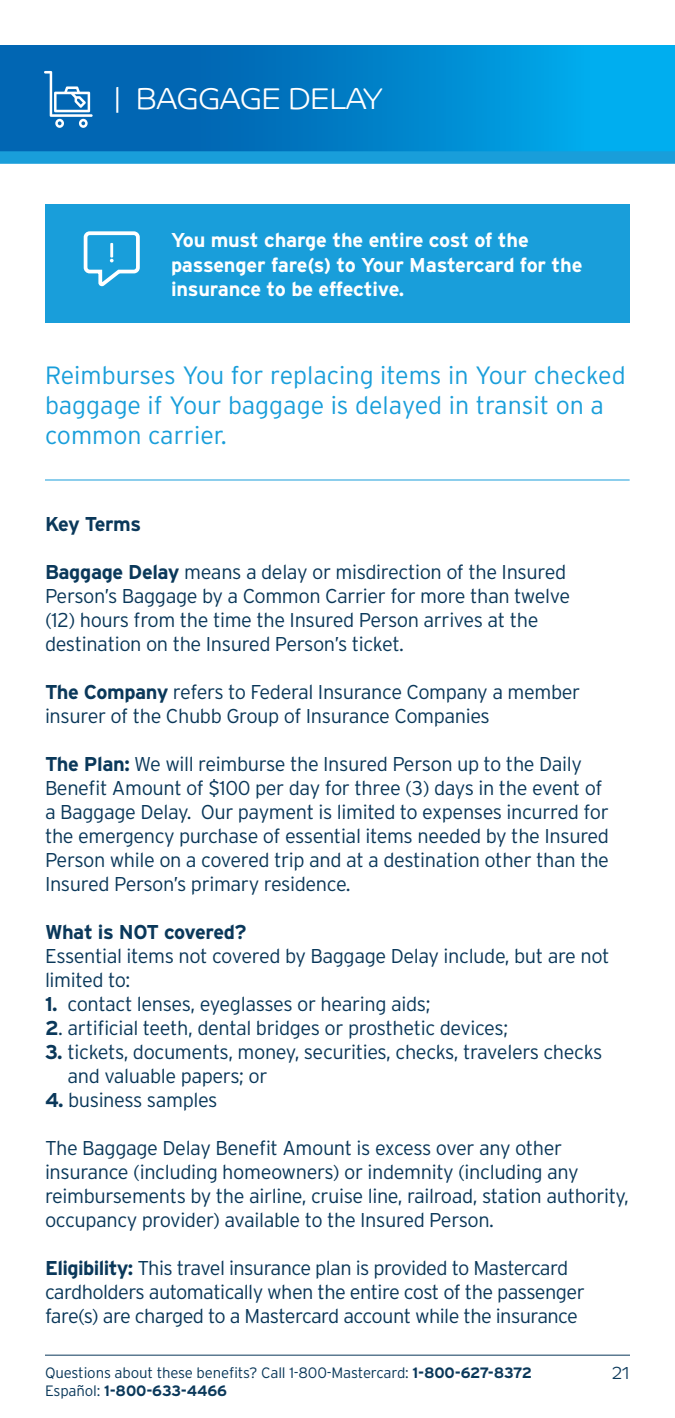
<style>
.page{position:relative;width:675px;height:1418px;background:#fff}
.page>*{position:absolute;margin:0;border:0;box-sizing:border-box;transform-origin:0 0}
.t1{font:30px "Barclaycard Co Lt";color:#fff}
.t2{font:300 25px/30px "Interstate";color:#199eda}
.t3{font:300 20px/24px "Interstate";letter-spacing:-.02em;color:#0a385a}
.t4{font:700 20px/24px "Interstate";letter-spacing:-.01em;color:#fff}
.t5{font:700 20px "Interstate";letter-spacing:-.025em;color:#0a385a}
.t6{font:17.5px "Barclaycard Co Lt";color:#0a385a}
.t7{font:300 15px "Interstate";letter-spacing:-.01em;color:#0a385a}
.t8{font:700 15px "Interstate";letter-spacing:-.01em;color:#0a385a}
.s1{font-weight:700}
.s2{font-weight:300}
</style>
<div class="page">
<hr style="left:45px;top:1354px;width:585px;height:1px;background:#0a385a">
<hr style="left:45px;top:479px;width:585px;height:1px;background:#199eda">
<svg style="left:0;top:45px;width:675px;height:106px;background:#0082ca"></svg>
<div style="left:0;top:151px;width:675px;height:13px;background:#199eda"></div>
<svg style="left:44px;top:71px;width:49px;height:57px"></svg>
<div style="left:45px;top:204px;width:585px;height:119px;background:#199eda"></div>
<svg style="left:83px;top:231px;width:57px;height:56px"></svg>
<hr style="left:110px;top:243px;width:3px;height:14px;background:#fff">
<h1 class="t1" style="left:114px;top:81px;width:270px">| BAGGAGE DELAY</h1>
<p class="t4" style="left:171px;top:228px;width:413px">You must charge the entire cost of the passenger fare(s) to Your Mastercard for the insurance to be effective.</p>
<p class="t2" style="left:45px;top:360px;width:582px">Reimburses You for replacing items in Your checked baggage if Your baggage is delayed in transit on a common carrier.</p>
<p class="t5" style="left:45px;top:512px;width:98px">Key Terms</p>
<p class="t3" style="left:45px;top:559px;width:527px"><span class="s1">Baggage Delay</span> means a delay or misdirection of the Insured Person’s Baggage by a Common Carrier for more than twelve (12) hours from the time the Insured Person arrives at the destination on the Insured Person’s ticket.</p>
<p class="t3" style="left:45px;top:679px;width:537px"><span class="s1">The Company</span> refers to Federal Insurance Company a member insurer of the Chubb Group of Insurance Companies</p>
<p class="t3" style="left:45px;top:751px;width:566px"><span class="s1">The Plan:</span> We will reimburse the Insured Person up to the Daily Benefit Amount of $100 per day for three (3) days in the event of a Baggage Delay. Our payment is limited to expenses incurred for the emergency purchase of essential items needed by the Insured Person while on a covered trip and at a destination other than the Insured Person’s primary residence.</p>
<p class="t5" style="left:45px;top:920px;width:203px">What is NOT covered?</p>
<p class="t3" style="left:45px;top:943px;width:566px">Essential items not covered by Baggage Delay include, but are not limited to:</p>
<p class="t3" style="left:45px;top:991px;width:387px"><span class="s1">1.</span> contact lenses, eyeglasses or hearing aids;</p>
<p class="t3" style="left:45px;top:1015px;width:465px"><span class="s1">2</span>. artificial teeth, dental bridges or prosthetic devices;</p>
<p class="t3" style="left:68px;top:1039px;width:537px;text-indent:-23px"><span class="s1">3.</span> tickets, documents, money, securities, checks, travelers checks and valuable papers; or</p>
<p class="t3" style="left:45px;top:1087px;width:174px"><span class="s1">4.</span> business samples</p>
<p class="t3" style="left:45px;top:1135px;width:586px">The Baggage Delay Benefit Amount is excess over any other insurance (including homeowners) or indemnity (including any reimbursements by the airline, cruise line, railroad, station authority, occupancy provider) available to the Insured Person.</p>
<p class="t3" style="left:45px;top:1255px;width:541px"><span class="s1">Eligibility:</span> This travel insurance plan is provided to Mastercard cardholders automatically when the entire cost of the passenger fare(s) are charged to a Mastercard account while the insurance</p>
<p class="t7" style="left:45px;top:1364px;width:488px">Questions about these benefits? Call 1-800-Mastercard: <span class="s1">1-800-627-8372</span></p>
<p class="t6" style="left:612px;top:1362px;width:19px">21</p>
<p class="t8" style="left:45px;top:1382px;width:184px"><span class="s2">Español:</span> 1-800-633-4466</p>
</div>
